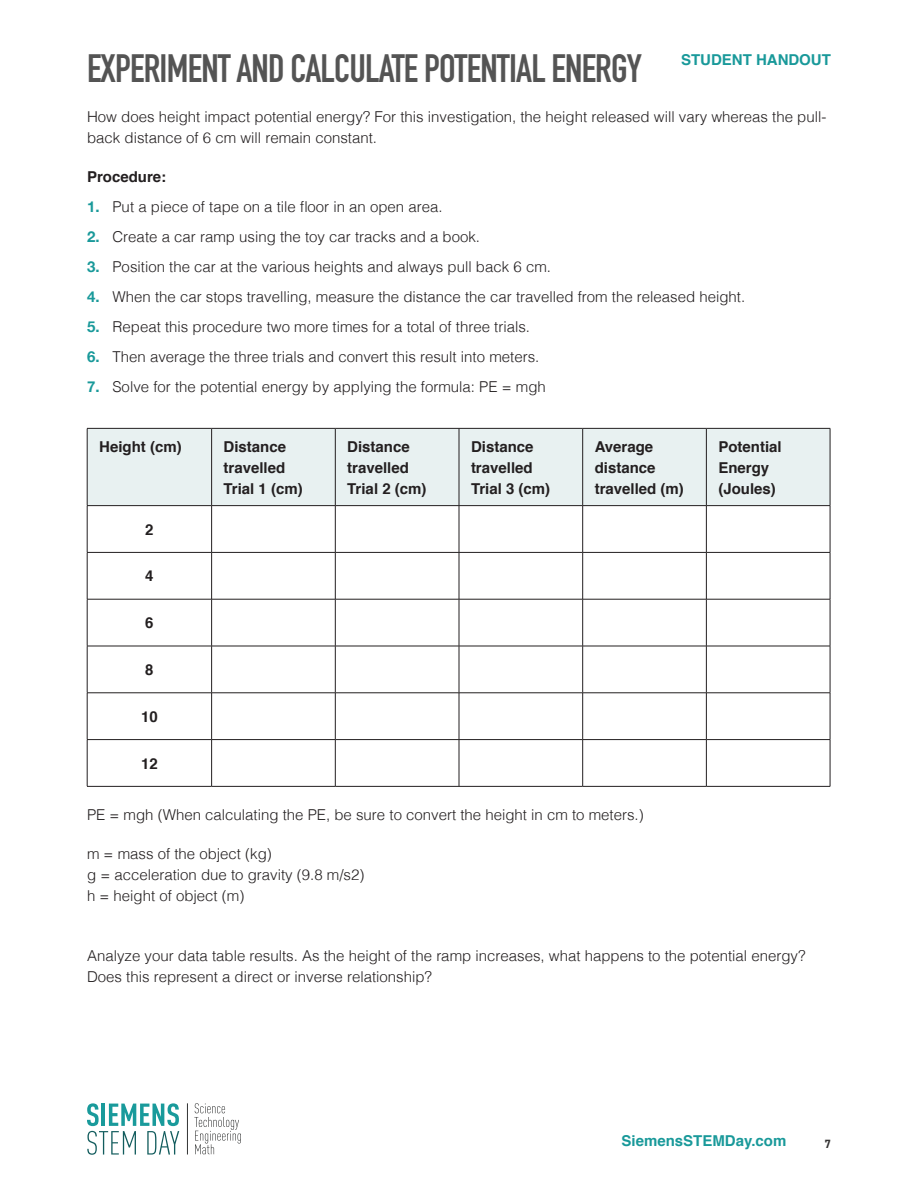
<style>
.page{position:relative;width:918px;height:1188px;background:#fff}
.page>*{position:absolute;margin:0;border:0;box-sizing:border-box;transform-origin:0 0}
.Main_Head{font:700 39px "DIN Condensed";letter-spacing:-.02em;color:#545454}
.Body{font:300 15px/21px "Helvetica";color:#231f20}
.Body-2{font:700 15px/21px "Helvetica";color:#231f20}
.t1{font:700 15px "Helvetica";color:#19999a}
.Body_last_line{font:700 15px "Helvetica";color:#231f20}
.t2{font:700 12px "DIN2014";color:#343333}
.s1{font-family:"Helvetica Neue";font-weight:700;color:#19999a}
</style>
<div class="page">
<svg style="left:87px;top:1103px;width:92px;height:52px"></svg>
<svg style="left:194px;top:1103px;width:47px;height:51px"></svg>
<hr style="left:187px;top:1103px;width:1px;height:52px;background:#323333">
<div style="left:88px;top:429px;width:742px;height:76px;background:#e8f1f1"></div>
<hr style="left:87px;top:428px;width:125px;height:1px;background:#231f20">
<hr style="left:87px;top:429px;width:1px;height:76px;background:#231f20">
<hr style="left:212px;top:428px;width:123px;height:1px;background:#231f20">
<hr style="left:211px;top:429px;width:1px;height:76px;background:#231f20">
<hr style="left:335px;top:428px;width:124px;height:1px;background:#231f20">
<hr style="left:335px;top:429px;width:1px;height:76px;background:#231f20">
<hr style="left:459px;top:428px;width:124px;height:1px;background:#231f20">
<hr style="left:459px;top:429px;width:1px;height:76px;background:#231f20">
<hr style="left:583px;top:428px;width:123px;height:1px;background:#231f20">
<hr style="left:582px;top:429px;width:1px;height:76px;background:#231f20">
<hr style="left:706px;top:428px;width:124px;height:1px;background:#231f20">
<hr style="left:706px;top:429px;width:1px;height:76px;background:#231f20">
<hr style="left:830px;top:429px;width:1px;height:76px;background:#231f20">
<hr style="left:87px;top:505px;width:125px;height:1px;background:#231f20">
<hr style="left:87px;top:506px;width:1px;height:46px;background:#231f20">
<hr style="left:212px;top:505px;width:123px;height:1px;background:#231f20">
<hr style="left:211px;top:506px;width:1px;height:46px;background:#231f20">
<hr style="left:335px;top:505px;width:124px;height:1px;background:#231f20">
<hr style="left:335px;top:506px;width:1px;height:46px;background:#231f20">
<hr style="left:459px;top:505px;width:124px;height:1px;background:#231f20">
<hr style="left:459px;top:506px;width:1px;height:46px;background:#231f20">
<hr style="left:583px;top:505px;width:123px;height:1px;background:#231f20">
<hr style="left:582px;top:506px;width:1px;height:46px;background:#231f20">
<hr style="left:706px;top:505px;width:124px;height:1px;background:#231f20">
<hr style="left:706px;top:506px;width:1px;height:46px;background:#231f20">
<hr style="left:830px;top:506px;width:1px;height:46px;background:#231f20">
<hr style="left:87px;top:552px;width:125px;height:1px;background:#231f20">
<hr style="left:87px;top:553px;width:1px;height:46px;background:#231f20">
<hr style="left:212px;top:552px;width:123px;height:1px;background:#231f20">
<hr style="left:211px;top:553px;width:1px;height:46px;background:#231f20">
<hr style="left:335px;top:552px;width:124px;height:1px;background:#231f20">
<hr style="left:335px;top:553px;width:1px;height:46px;background:#231f20">
<hr style="left:459px;top:552px;width:124px;height:1px;background:#231f20">
<hr style="left:459px;top:553px;width:1px;height:46px;background:#231f20">
<hr style="left:583px;top:552px;width:123px;height:1px;background:#231f20">
<hr style="left:582px;top:553px;width:1px;height:46px;background:#231f20">
<hr style="left:706px;top:552px;width:124px;height:1px;background:#231f20">
<hr style="left:706px;top:553px;width:1px;height:46px;background:#231f20">
<hr style="left:830px;top:553px;width:1px;height:46px;background:#231f20">
<hr style="left:87px;top:599px;width:125px;height:1px;background:#231f20">
<hr style="left:87px;top:599px;width:1px;height:47px;background:#231f20">
<hr style="left:212px;top:599px;width:123px;height:1px;background:#231f20">
<hr style="left:211px;top:599px;width:1px;height:47px;background:#231f20">
<hr style="left:335px;top:599px;width:124px;height:1px;background:#231f20">
<hr style="left:335px;top:599px;width:1px;height:47px;background:#231f20">
<hr style="left:459px;top:599px;width:124px;height:1px;background:#231f20">
<hr style="left:459px;top:599px;width:1px;height:47px;background:#231f20">
<hr style="left:583px;top:599px;width:123px;height:1px;background:#231f20">
<hr style="left:582px;top:599px;width:1px;height:47px;background:#231f20">
<hr style="left:706px;top:599px;width:124px;height:1px;background:#231f20">
<hr style="left:706px;top:599px;width:1px;height:47px;background:#231f20">
<hr style="left:830px;top:599px;width:1px;height:47px;background:#231f20">
<hr style="left:87px;top:646px;width:125px;height:1px;background:#231f20">
<hr style="left:87px;top:646px;width:1px;height:47px;background:#231f20">
<hr style="left:212px;top:646px;width:123px;height:1px;background:#231f20">
<hr style="left:211px;top:646px;width:1px;height:47px;background:#231f20">
<hr style="left:335px;top:646px;width:124px;height:1px;background:#231f20">
<hr style="left:335px;top:646px;width:1px;height:47px;background:#231f20">
<hr style="left:459px;top:646px;width:124px;height:1px;background:#231f20">
<hr style="left:459px;top:646px;width:1px;height:47px;background:#231f20">
<hr style="left:583px;top:646px;width:123px;height:1px;background:#231f20">
<hr style="left:582px;top:646px;width:1px;height:47px;background:#231f20">
<hr style="left:706px;top:646px;width:124px;height:1px;background:#231f20">
<hr style="left:706px;top:646px;width:1px;height:47px;background:#231f20">
<hr style="left:830px;top:646px;width:1px;height:47px;background:#231f20">
<hr style="left:87px;top:693px;width:125px;height:1px;background:#231f20">
<hr style="left:87px;top:693px;width:1px;height:46px;background:#231f20">
<hr style="left:212px;top:693px;width:123px;height:1px;background:#231f20">
<hr style="left:211px;top:693px;width:1px;height:46px;background:#231f20">
<hr style="left:335px;top:693px;width:124px;height:1px;background:#231f20">
<hr style="left:335px;top:693px;width:1px;height:46px;background:#231f20">
<hr style="left:459px;top:693px;width:124px;height:1px;background:#231f20">
<hr style="left:459px;top:693px;width:1px;height:46px;background:#231f20">
<hr style="left:583px;top:693px;width:123px;height:1px;background:#231f20">
<hr style="left:582px;top:693px;width:1px;height:46px;background:#231f20">
<hr style="left:706px;top:693px;width:124px;height:1px;background:#231f20">
<hr style="left:706px;top:693px;width:1px;height:46px;background:#231f20">
<hr style="left:830px;top:693px;width:1px;height:46px;background:#231f20">
<hr style="left:87px;top:739px;width:125px;height:1px;background:#231f20">
<hr style="left:87px;top:740px;width:1px;height:46px;background:#231f20">
<hr style="left:212px;top:739px;width:123px;height:1px;background:#231f20">
<hr style="left:211px;top:740px;width:1px;height:46px;background:#231f20">
<hr style="left:335px;top:739px;width:124px;height:1px;background:#231f20">
<hr style="left:335px;top:740px;width:1px;height:46px;background:#231f20">
<hr style="left:459px;top:739px;width:124px;height:1px;background:#231f20">
<hr style="left:459px;top:740px;width:1px;height:46px;background:#231f20">
<hr style="left:583px;top:739px;width:123px;height:1px;background:#231f20">
<hr style="left:582px;top:740px;width:1px;height:46px;background:#231f20">
<hr style="left:706px;top:739px;width:124px;height:1px;background:#231f20">
<hr style="left:706px;top:740px;width:1px;height:46px;background:#231f20">
<hr style="left:830px;top:740px;width:1px;height:46px;background:#231f20">
<hr style="left:87px;top:786px;width:125px;height:1px;background:#231f20">
<hr style="left:212px;top:786px;width:123px;height:1px;background:#231f20">
<hr style="left:335px;top:786px;width:124px;height:1px;background:#231f20">
<hr style="left:459px;top:786px;width:124px;height:1px;background:#231f20">
<hr style="left:583px;top:786px;width:123px;height:1px;background:#231f20">
<hr style="left:706px;top:786px;width:124px;height:1px;background:#231f20">
<p class="Main_Head" style="left:87px;top:42px;width:557px">EXPERIMENT AND CALCULATE POTENTIAL ENERGY</p>
<p class="t1" style="left:681px;top:48px;width:151px">STUDENT HANDOUT</p>
<p class="Body" style="left:87px;top:105px;width:741px">How does height impact potential energy? For this investigation, the height released will vary whereas the pull&shy;back distance of 6 cm will remain constant.</p>
<p class="Body_last_line" style="left:87px;top:165px;width:81px">Procedure:</p>
<p class="Body" style="left:87px;top:195px;width:357px"><span class="s1">1.</span> Put a piece of tape on a tile floor in an open area.</p>
<p class="Body" style="left:87px;top:225px;width:395px"><span class="s1">2.</span> Create a car ramp using the toy car tracks and a book.</p>
<p class="Body" style="left:87px;top:255px;width:466px"><span class="s1">3.</span> Position the car at the various heights and always pull back 6 cm.</p>
<p class="Body" style="left:87px;top:285px;width:660px"><span class="s1">4.</span> When the car stops travelling, measure the distance the car travelled from the released height.</p>
<p class="Body" style="left:87px;top:315px;width:445px"><span class="s1">5.</span> Repeat this procedure two more times for a total of three trials.</p>
<p class="Body" style="left:87px;top:345px;width:454px"><span class="s1">6.</span> Then average the three trials and convert this result into meters.</p>
<p class="Body" style="left:87px;top:375px;width:460px"><span class="s1">7.</span> Solve for the potential energy by applying the formula: PE = mgh</p>
<p class="Body-2" style="left:99px;top:436px;width:84px">Height (cm)</p>
<p class="Body-2" style="left:224px;top:436px;width:81px">Distance travelled<br>Trial 1 (cm)</p>
<p class="Body-2" style="left:347px;top:436px;width:81px">Distance travelled<br>Trial 2 (cm)</p>
<p class="Body-2" style="left:471px;top:436px;width:81px">Distance travelled<br>Trial 3 (cm)</p>
<p class="Body-2" style="left:595px;top:436px;width:91px">Average distance travelled (m)</p>
<p class="Body-2" style="left:718px;top:436px;width:65px">Potential<br>Energy (Joules)</p>
<p class="Body-2" style="left:145px;top:519px;width:10px">2</p>
<p class="Body-2" style="left:145px;top:566px;width:10px">4</p>
<p class="Body-2" style="left:145px;top:613px;width:10px">6</p>
<p class="Body-2" style="left:145px;top:659px;width:10px">8</p>
<p class="Body-2" style="left:141px;top:706px;width:18px">10</p>
<p class="Body-2" style="left:141px;top:753px;width:18px">12</p>
<p class="Body" style="left:87px;top:803px;width:558px">PE = mgh (When calculating the PE, be sure to convert the height in cm to meters.)</p>
<p class="Body" style="left:87px;top:842px;width:279px">m = mass of the object (kg)<br>g = acceleration due to gravity (9.8 m/s2) h = height of object (m)</p>
<p class="Body" style="left:87px;top:944px;width:720px">Analyze your data table results. As the height of the ramp increases, what happens to the potential energy?<br>Does this represent a direct or inverse relationship?</p>
<p class="t1" style="left:622px;top:1129px;width:166px">SiemensSTEMDay.com</p>
<p class="t2" style="left:825px;top:1136px;width:8px">7</p>
</div>
